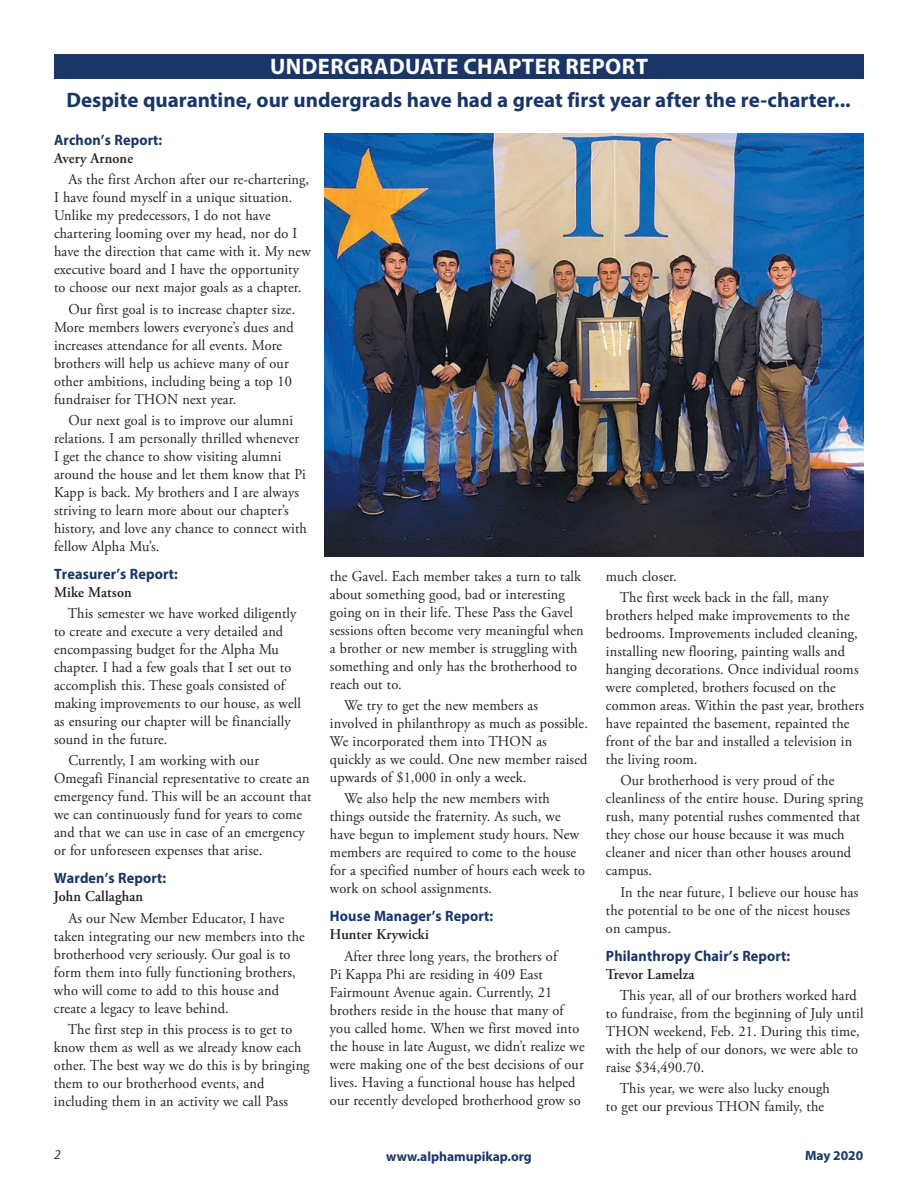
<style>
.page{position:relative;width:918px;height:1188px;background:#fff}
.page>*{position:absolute;margin:0;border:0;box-sizing:border-box;transform-origin:0 0}
.t1{font:700 22.5px "Myriad Pro";letter-spacing:.02em;color:#fff}
.t2{font:700 21px "Myriad Pro";color:#193667}
.t3{font:15px/18px "Adobe Garamond Pro";letter-spacing:.01em;color:#231f20;scale:.95 1}
.t4{font:700 15px "Myriad Pro";letter-spacing:.01em;color:#193667;scale:.95 1}
.t5{font:600 15px "Adobe Garamond Pro";letter-spacing:.01em;color:#231f20;scale:.95 1}
.t6{font:700 13.5px "Myriad Pro";color:#193667}
.t7{font:italic 13.5px "Myriad Pro";color:#193667}
</style>
<div class="page">
<div style="left:54px;top:54px;width:810px;height:25px;background:#193667"></div>
<img style="left:324px;top:134px;width:540px;height:423px">
<h1 class="t1" style="left:270px;top:52px;width:379px">UNDERGRADUATE CHAPTER REPORT</h1>
<h2 class="t2" style="left:67px;top:87px;width:785px">Despite quarantine, our undergrads have had a great first year after the re-charter...</h2>
<p class="t4" style="left:54px;top:130px;width:116px">Archon’s Report:</p>
<p class="t5" style="left:54px;top:150px;width:85px">Avery Arnone</p>
<p class="t3" style="left:54px;top:171px;width:272px;text-indent:14px">As the first Archon after our re-chartering, I have found myself in a unique situation.<br>Unlike my predecessors, I do not have chartering looming over my head, nor do I have the direction that came with it. My new executive board and I have the opportunity to choose our next major goals as a chapter.</p>
<p class="t3" style="left:54px;top:300px;width:256px;text-indent:14px">Our first goal is to increase chapter size.<br>More members lowers everyone’s dues and increases attendance for all events. More brothers will help us achieve many of our other ambitions, including being a top 10 fundraiser for THON next year.</p>
<p class="t3" style="left:54px;top:412px;width:268px;text-indent:14px">Our next goal is to improve our alumni relations. I am personally thrilled whenever I get the chance to show visiting alumni around the house and let them know that Pi Kapp is back. My brothers and I are always striving to learn more about our chapter’s history, and love any chance to connect with fellow Alpha Mu’s.</p>
<p class="t4" style="left:54px;top:564px;width:132px">Treasurer’s Report:</p>
<p class="t5" style="left:54px;top:583px;width:83px">Mike Matson</p>
<p class="t3" style="left:54px;top:605px;width:262px;text-indent:14px">This semester we have worked diligently to create and execute a very detailed and encompassing budget for the Alpha Mu chapter. I had a few goals that I set out to accomplish this. These goals consisted of making improvements to our house, as well as ensuring our chapter will be financially sound in the future.</p>
<p class="t3" style="left:54px;top:752px;width:273px;text-indent:14px">Currently, I am working with our Omegafi Financial representative to create an emergency fund. This will be an account that we can continuously fund for years to come and that we can use in case of an emergency or for unforeseen expenses that arise.</p>
<p class="t4" style="left:54px;top:869px;width:120px">Warden’s Report:</p>
<p class="t5" style="left:54px;top:888px;width:95px">John Callaghan</p>
<p class="t3" style="left:54px;top:909px;width:266px;text-indent:14px">As our New Member Educator, I have taken integrating our new members into the brotherhood very seriously. Our goal is to form them into fully functioning brothers, who will come to add to this house and create a legacy to leave behind.</p>
<p class="t3" style="left:54px;top:1021px;width:271px;text-indent:14px">The first step in this process is to get to know them as well as we already know each other. The best way we do this is by bringing them to our brotherhood events, and including them in an activity we call Pass</p>
<p class="t3" style="left:330px;top:568px;width:269px">the Gavel. Each member takes a turn to talk about something good, bad or interesting going on in their life. These Pass the Gavel sessions often become very meaningful when a brother or new member is struggling with something and only has the brotherhood to reach out to.</p>
<p class="t3" style="left:330px;top:697px;width:273px;text-indent:14px">We try to get the new members as involved in philanthropy as much as possible.<br>We incorporated them into THON as quickly as we could. One new member raised upwards of $1,000 in only a week.</p>
<p class="t3" style="left:330px;top:790px;width:270px;text-indent:14px">We also help the new members with things outside the fraternity. As such, we have begun to implement study hours. New members are required to come to the house for a specified number of hours each week to work on school assignments.</p>
<p class="t4" style="left:330px;top:907px;width:173px">House Manager’s Report:</p>
<p class="t5" style="left:330px;top:926px;width:106px">Hunter Krywicki</p>
<p class="t3" style="left:330px;top:947px;width:270px;text-indent:14px">After three long years, the brothers of<br>Pi Kappa Phi are residing in 409 East Fairmount Avenue again. Currently, 21 brothers reside in the house that many of you called home. When we first moved into the house in late August, we didn’t realize we were making one of the best decisions of our lives. Having a functional house has helped our recently developed brotherhood grow so</p>
<p class="t3" style="left:620px;top:566px;width:222px;line-height:21.3px;text-indent:-14px">much closer.<br>The first week back in the fall, many</p>
<p class="t3" style="left:606px;top:607px;width:273px">brothers helped make improvements to the bedrooms. Improvements included cleaning, installing new flooring, painting walls and hanging decorations. Once individual rooms were completed, brothers focused on the common areas. Within the past year, brothers have repainted the basement, repainted the front of the bar and installed a television in the living room.</p>
<p class="t3" style="left:606px;top:772px;width:272px;text-indent:14px">Our brotherhood is very proud of the cleanliness of the entire house. During spring rush, many potential rushes commented that they chose our house because it was much cleaner and nicer than other houses around campus.</p>
<p class="t3" style="left:606px;top:883px;width:267px;text-indent:14px">In the near future, I believe our house has the potential to be one of the nicest houses on campus.</p>
<p class="t4" style="left:606px;top:946px;width:196px">Philanthropy Chair’s Report:</p>
<p class="t5" style="left:606px;top:965px;width:95px">Trevor Lamelza</p>
<p class="t3" style="left:606px;top:987px;width:273px;text-indent:14px">This year, all of our brothers worked hard to fundraise, from the beginning of July until THON weekend, Feb. 21. During this time, with the help of our donors, we were able to raise $34,490.70.</p>
<p class="t3" style="left:606px;top:1080px;width:237px;text-indent:14px">This year, we were also lucky enough to get our previous THON family, the</p>
<p class="t7" style="left:54px;top:1146px;width:8px">2</p>
<p class="t6" style="left:386px;top:1147px;width:147px">www.alphamupikap.org</p>
<p class="t6" style="left:805px;top:1147px;width:60px">May 2020</p>
</div>
